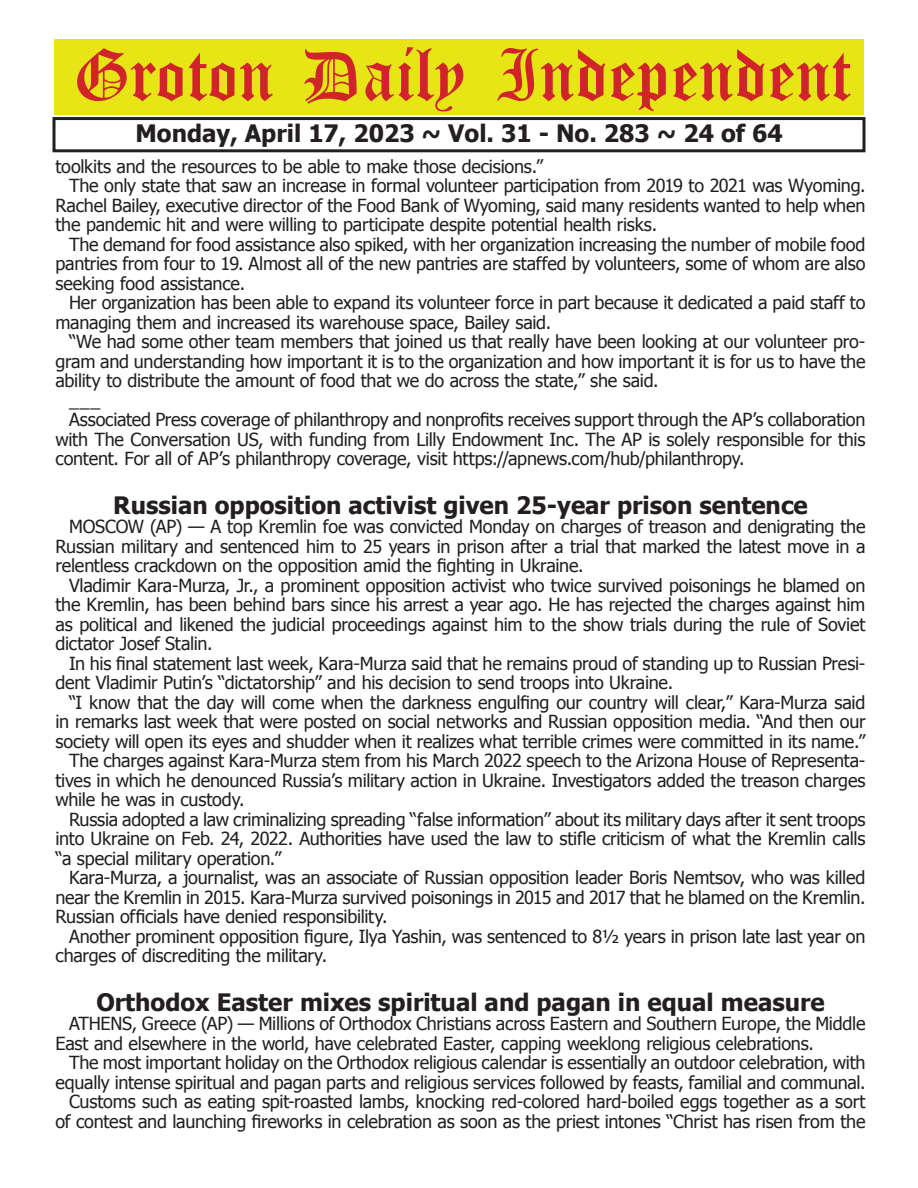
<style>
.page{position:relative;width:918px;height:1188px;background:#fff}
.page>*{position:absolute;margin:0;border:0;box-sizing:border-box;transform-origin:0 0}
.t1{font:54px "Old English Five";color:#d1232a}
.t2{font:700 24px "Tahoma";color:#231f20}
.t3{font:18px/19.5px "Tahoma";letter-spacing:-.015em;color:#231f20;text-align:justify}
</style>
<div class="page">
<div style="left:52px;top:117px;width:814px;height:35px;border:3px solid #231f20"></div>
<div style="left:54px;top:40px;width:810px;height:75px;background:#e7e515"></div>
<h1 class="t1" style="left:73px;top:50px;width:779px">Groton Daily Independent</h1>
<h2 class="t2" style="left:135px;top:116px;width:649px">Monday, April 17, 2023 ~ Vol. 31 - No. 283 ~ 24 of 64</h2>
<p class="t3" style="left:56px;top:156px;width:489px">toolkits and the resources to be able to make those decisions.”</p>
<p class="t3" style="left:69px;top:175px;width:798px">The only state that saw an increase in formal volunteer participation from 2019 to 2021 was Wyoming.</p>
<p class="t3" style="left:56px;top:195px;width:812px">Rachel Bailey, executive director of the Food Bank of Wyoming, said many residents wanted to help when</p>
<p class="t3" style="left:56px;top:214px;width:603px">the pandemic hit and were willing to participate despite potential health risks.</p>
<p class="t3" style="left:69px;top:234px;width:798px">The demand for food assistance also spiked, with her organization increasing the number of mobile food</p>
<p class="t3" style="left:56px;top:253px;width:812px">pantries from four to 19. Almost all of the new pantries are staffed by volunteers, some of whom are also</p>
<p class="t3" style="left:56px;top:273px;width:191px">seeking food assistance.</p>
<p class="t3" style="left:69px;top:292px;width:798px">Her organization has been able to expand its volunteer force in part because it dedicated a paid staff to</p>
<p class="t3" style="left:56px;top:312px;width:497px">managing them and increased its warehouse space, Bailey said.</p>
<p class="t3" style="left:69px;top:331px;width:798px">“We had some other team members that joined us that really have been looking at our volunteer pro-</p>
<p class="t3" style="left:56px;top:351px;width:812px">gram and understanding how important it is to the organization and how important it is for us to have the</p>
<p class="t3" style="left:56px;top:370px;width:605px">ability to distribute the amount of food that we do across the state,” she said.</p>
<p class="t3" style="left:69px;top:390px;width:33px">___</p>
<p class="t3" style="left:69px;top:409px;width:798px">Associated Press coverage of philanthropy and nonprofits receives support through the AP’s collaboration</p>
<p class="t3" style="left:56px;top:429px;width:812px">with The Conversation US, with funding from Lilly Endowment Inc. The AP is solely responsible for this</p>
<p class="t3" style="left:56px;top:448px;width:691px">content. For all of AP’s philanthropy coverage, visit https://apnews.com/hub/philanthropy.</p>
<h2 class="t2" style="left:113px;top:488px;width:696px">Russian opposition activist given 25-year prison sentence</h2>
<p class="t3" style="left:56px;top:516px;width:812px;text-indent:14px">MOSCOW (AP) — A top Kremlin foe was convicted Monday on charges of treason and denigrating the Russian military and sentenced him to 25 years in prison after a trial that marked the latest move in a relentless crackdown on the opposition amid the fighting in Ukraine.</p>
<p class="t3" style="left:56px;top:575px;width:811px;text-indent:14px">Vladimir Kara-Murza, Jr., a prominent opposition activist who twice survived poisonings he blamed on the Kremlin, has been behind bars since his arrest a year ago. He has rejected the charges against him as political and likened the judicial proceedings against him to the show trials during the rule of Soviet dictator Josef Stalin.</p>
<p class="t3" style="left:56px;top:653px;width:812px;text-indent:14px">In his final statement last week, Kara-Murza said that he remains proud of standing up to Russian Presi&shy;dent Vladimir Putin’s “dictatorship” and his decision to send troops into Ukraine.</p>
<p class="t3" style="left:69px;top:692px;width:798px">“I know that the day will come when the darkness engulfing our country will clear,” Kara-Murza said</p>
<p class="t3" style="left:56px;top:711px;width:812px">in remarks last week that were posted on social networks and Russian opposition media. “And then our</p>
<p class="t3" style="left:56px;top:731px;width:811px">society will open its eyes and shudder when it realizes what terrible crimes were committed in its name.”</p>
<p class="t3" style="left:69px;top:750px;width:798px">The charges against Kara-Murza stem from his March 2022 speech to the Arizona House of Representa-</p>
<p class="t3" style="left:56px;top:770px;width:812px">tives in which he denounced Russia’s military action in Ukraine. Investigators added the treason charges</p>
<p class="t3" style="left:56px;top:789px;width:191px">while he was in custody.</p>
<p class="t3" style="left:69px;top:809px;width:798px">Russia adopted a law criminalizing spreading “false information” about its military days after it sent troops</p>
<p class="t3" style="left:56px;top:828px;width:811px">into Ukraine on Feb. 24, 2022. Authorities have used the law to stifle criticism of what the Kremlin calls</p>
<p class="t3" style="left:56px;top:848px;width:227px">“a special military operation.”</p>
<p class="t3" style="left:69px;top:867px;width:798px">Kara-Murza, a journalist, was an associate of Russian opposition leader Boris Nemtsov, who was killed</p>
<p class="t3" style="left:56px;top:887px;width:812px">near the Kremlin in 2015. Kara-Murza survived poisonings in 2015 and 2017 that he blamed on the Kremlin.</p>
<p class="t3" style="left:56px;top:906px;width:334px">Russian officials have denied responsibility.</p>
<p class="t3" style="left:69px;top:926px;width:798px">Another prominent opposition figure, Ilya Yashin, was sentenced to 8½ years in prison late last year on</p>
<p class="t3" style="left:56px;top:945px;width:273px">charges of discrediting the military.</p>
<h2 class="t2" style="left:96px;top:985px;width:730px">Orthodox Easter mixes spiritual and pagan in equal measure</h2>
<p class="t3" style="left:56px;top:1013px;width:812px;text-indent:14px">ATHENS, Greece (AP) — Millions of Orthodox Christians across Eastern and Southern Europe, the Middle<br>East and elsewhere in the world, have celebrated Easter, capping weeklong religious celebrations.</p>
<p class="t3" style="left:56px;top:1052px;width:812px;text-align:right">The most important holiday on the Orthodox religious calendar is essentially an outdoor celebration, with equally intense spiritual and pagan parts and religious services followed by feasts, familial and communal.<br>Customs such as eating spit-roasted lambs, knocking red-colored hard-boiled eggs together as a sort of contest and launching fireworks in celebration as soon as the priest intones “Christ has risen from the</p>
</div>
